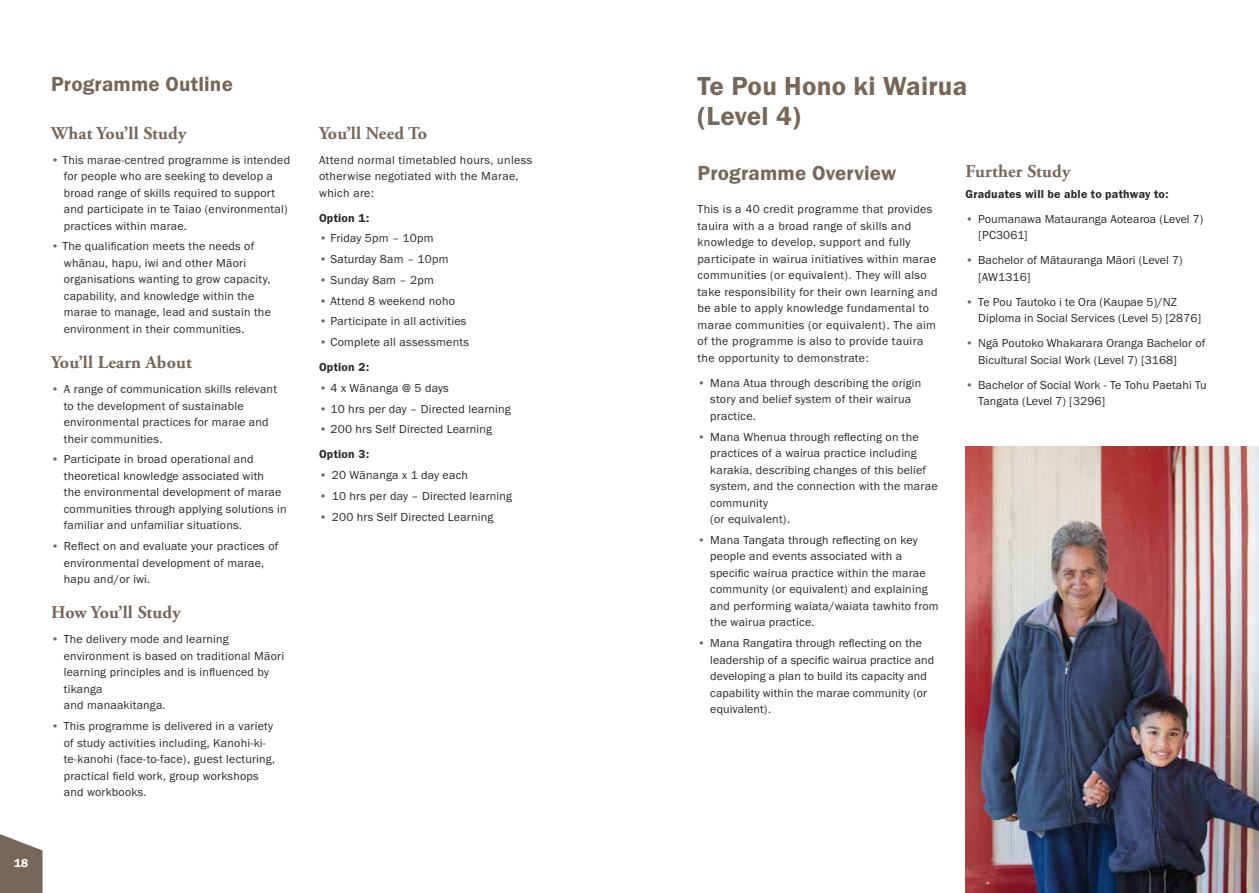
<style>
.page{position:relative;width:1259px;height:893px;background:#fff}
.page>*{position:absolute;margin:0;border:0;box-sizing:border-box;transform-origin:0 0}
.t1{font:27px/30px "Franklin Gothic URW Dem";letter-spacing:.01em;color:#786658}
.t2{font:21px "Franklin Gothic URW Dem";letter-spacing:.01em;color:#786658}
.t3{font:700 18px "Adobe Garamond Pro";letter-spacing:.01em;color:#786658}
.t4{font:12px/16.5px "Franklin Gothic URW Boo";letter-spacing:.02em;color:#292829}
.t5{font:12px "Franklin Gothic URW Dem";letter-spacing:.02em;color:#292829}
.t6{font:12px "Franklin Gothic URW Dem";color:#fff}
.s1{color:#786658}
</style>
<div class="page">
<svg style="left:0;top:834px;width:43px;height:59px;background:#8c7c70"></svg>
<img style="left:965px;top:446px;width:294px;height:447px">
<h2 class="t2" style="left:51px;top:71px;width:183px">Programme Outline</h2>
<h3 class="t3" style="left:51px;top:122px;width:137px">What You’ll Study</h3>
<p class="t4" style="left:64px;top:151px;width:228px;text-indent:-13px"><span class="s1">•</span> This marae-centred programme is intended for people who are seeking to develop a broad range of skills required to support and participate in te Taiao (environmental) practices within marae.</p>
<p class="t4" style="left:64px;top:238px;width:209px;text-indent:-13px"><span class="s1">•</span> The qualification meets the needs of whānau, hapu, iwi and other Māori organisations wanting to grow capacity, capability, and knowledge within the marae to manage, lead and sustain the environment in their communities.</p>
<h3 class="t3" style="left:51px;top:352px;width:142px">You’ll Learn About</h3>
<p class="t4" style="left:64px;top:381px;width:215px;text-indent:-13px"><span class="s1">•</span> A range of communication skills relevant to the development of sustainable environmental practices for marae and their communities.</p>
<p class="t4" style="left:64px;top:451px;width:224px;text-indent:-13px"><span class="s1">•</span> Participate in broad operational and theoretical knowledge associated with<br>the environmental development of marae communities through applying solutions in familiar and unfamiliar situations.</p>
<p class="t4" style="left:64px;top:538px;width:216px;text-indent:-13px"><span class="s1">•</span> Reflect on and evaluate your practices of environmental development of marae, hapu and/or iwi.</p>
<h3 class="t3" style="left:51px;top:602px;width:131px">How You’ll Study</h3>
<p class="t4" style="left:64px;top:631px;width:222px;text-indent:-13px"><span class="s1">•</span> The delivery mode and learning environment is based on traditional Māori learning principles and is influenced by tikanga<br>and manaakitanga.</p>
<p class="t4" style="left:64px;top:718px;width:213px;text-indent:-13px"><span class="s1">•</span> This programme is delivered in a variety of study activities including, Kanohi-ki&shy;te-kanohi (face-to-face), guest lecturing, practical field work, group workshops and workbooks.</p>
<p class="t6" style="left:14px;top:856px;width:16px">18</p>
<h3 class="t3" style="left:319px;top:122px;width:110px">You’ll Need To</h3>
<p class="t4" style="left:319px;top:151px;width:215px">Attend normal timetabled hours, unless otherwise negotiated with the Marae, which are:</p>
<p class="t5" style="left:319px;top:210px;width:52px">Option 1:</p>
<p class="t4" style="left:319px;top:230px;width:116px"><span class="s1">•</span> Friday 5pm – 10pm</p>
<p class="t4" style="left:319px;top:251px;width:131px"><span class="s1">•</span> Saturday 8am – 10pm</p>
<p class="t4" style="left:319px;top:271px;width:116px"><span class="s1">•</span> Sunday 8am – 2pm</p>
<p class="t4" style="left:319px;top:292px;width:137px"><span class="s1">•</span> Attend 8 weekend noho</p>
<p class="t4" style="left:319px;top:313px;width:149px"><span class="s1">•</span> Participate in all activities</p>
<p class="t4" style="left:319px;top:334px;width:151px"><span class="s1">•</span> Complete all assessments</p>
<p class="t5" style="left:319px;top:360px;width:52px">Option 2:</p>
<p class="t4" style="left:319px;top:379px;width:131px"><span class="s1">•</span> 4 x Wānanga @ 5 days</p>
<p class="t4" style="left:319px;top:400px;width:193px"><span class="s1">•</span> 10 hrs per day – Directed learning</p>
<p class="t4" style="left:319px;top:421px;width:175px"><span class="s1">•</span> 200 hrs Self Directed Learning</p>
<p class="t5" style="left:319px;top:447px;width:52px">Option 3:</p>
<p class="t4" style="left:319px;top:467px;width:150px"><span class="s1">•</span> 20 Wānanga x 1 day each</p>
<p class="t4" style="left:319px;top:487px;width:195px"><span class="s1">•</span> 10 hrs per day – Directed learning</p>
<p class="t4" style="left:319px;top:508px;width:176px"><span class="s1">•</span> 200 hrs Self Directed Learning</p>
<h1 class="t1" style="left:697px;top:70px;width:271px">Te Pou Hono ki Wairua (Level 4)</h1>
<h2 class="t2" style="left:697px;top:160px;width:200px">Programme Overview</h2>
<p class="t4" style="left:697px;top:201px;width:241px">This is a 40 credit programme that provides tauira with a a broad range of skills and knowledge to develop, support and fully participate in wairua initiatives within marae communities (or equivalent). They will also take responsibility for their own learning and be able to apply knowledge fundamental to marae communities (or equivalent). The aim of the programme is also to provide tauira the opportunity to demonstrate:</p>
<p class="t4" style="left:710px;top:374px;width:213px;text-indent:-13px"><span class="s1">•</span> Mana Atua through describing the origin story and belief system of their wairua practice.</p>
<p class="t4" style="left:710px;top:428px;width:229px;text-indent:-13px"><span class="s1">•</span> Mana Whenua through reflecting on the practices of a wairua practice including karakia, describing changes of this belief system, and the connection with the marae community<br>(or equivalent).</p>
<p class="t4" style="left:710px;top:531px;width:230px;text-indent:-13px"><span class="s1">•</span> Mana Tangata through reflecting on key people and events associated with a specific wairua practice within the marae community (or equivalent) and explaining and performing waiata/waiata tawhito from the wairua practice.</p>
<p class="t4" style="left:710px;top:635px;width:225px;text-indent:-13px"><span class="s1">•</span> Mana Rangatira through reflecting on the leadership of a specific wairua practice and developing a plan to build its capacity and capability within the marae community (or equivalent).</p>
<h3 class="t3" style="left:965px;top:161px;width:106px">Further Study</h3>
<p class="t5" style="left:965px;top:186px;width:205px">Graduates will be able to pathway to:</p>
<p class="t4" style="left:978px;top:210px;width:227px;text-indent:-13px"><span class="s1">•</span> Poumanawa Matauranga Aotearoa (Level 7) [PC3061]</p>
<p class="t4" style="left:978px;top:252px;width:206px;text-indent:-13px"><span class="s1">•</span> Bachelor of Mātauranga Māori (Level 7) [AW1316]</p>
<p class="t4" style="left:978px;top:293px;width:225px;text-indent:-13px"><span class="s1">•</span> Te Pou Tautoko i te Ora (Kaupae 5)/NZ<br>Diploma in Social Services (Level 5) [2876]</p>
<p class="t4" style="left:978px;top:335px;width:229px;text-indent:-13px"><span class="s1">•</span> Ngā Poutoko Whakarara Oranga Bachelor of<br>Bicultural Social Work (Level 7) [3168]</p>
<p class="t4" style="left:978px;top:376px;width:230px;text-indent:-13px"><span class="s1">•</span> Bachelor of Social Work - Te Tohu Paetahi Tu<br>Tangata (Level 7) [3296]</p>
</div>
